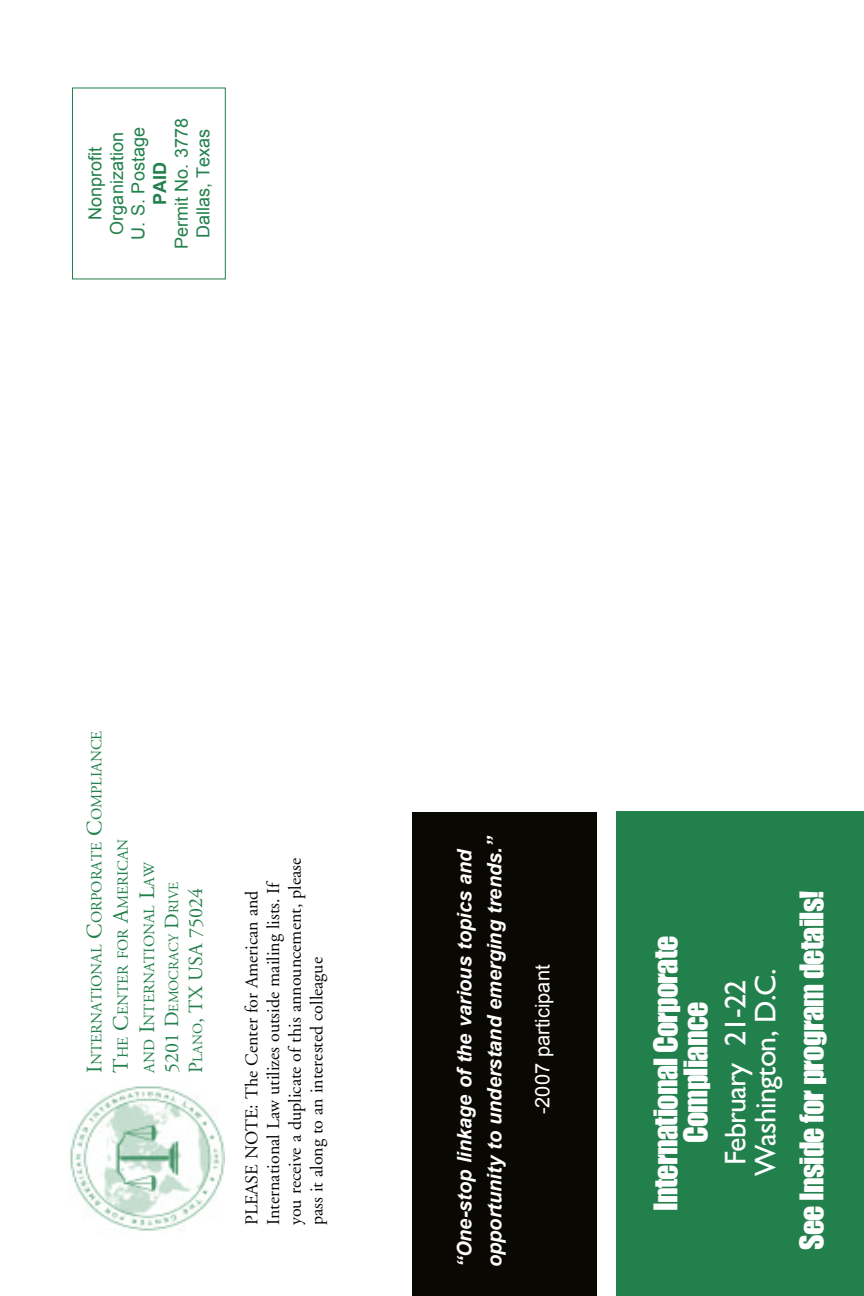
<style>
.page{position:relative;width:864px;height:1296px;background:#fff}
.page>*{position:absolute;margin:0;border:0;box-sizing:border-box;transform-origin:0 0}
.t1{font:30px/30px "Impact";letter-spacing:-.025em;color:#fff;text-align:center}
.t2{font:30px/30px "Gill Sans";letter-spacing:-.025em;color:#fff;text-align:center}
.t3{font:italic 700 20px/30px "Arial";color:#fff}
.t4{font:20px "Adobe Garamond";color:#22804c}
.t5{font:20px "Arial";color:#fff}
.t6{font:18px/21.6px "Adobe Garamond";color:#0a0803}
.t7{font:18px/21.6px "Arial";color:#22804c;text-align:center}
.t8{font:700 18px "Arial";color:#22804c}
.t9{font:15.4px/26.4px "Adobe Garamond";color:#22804c}
.t10{font:14px "Adobe Garamond";color:#22804c}
.s1{font-size:22px}
.s2{font-size:20px}
.s3{font-size:14px}
</style>
<div class="page">
<div style="left:72px;top:87px;width:154px;height:192px;border:1px solid #22804c"></div>
<img style="left:70px;top:1086px;width:154px;height:145px">
<div style="left:616px;top:811px;width:248px;height:485px;background:#22804c"></div>
<div style="left:412px;top:813px;width:184px;height:483px;background:#0a0803"></div>
<p class="t7" style="left:84px;top:240px;width:114px;rotate:-90deg">Nonprofit<br>Organization<br>U. S. Postage</p>
<p class="t8" style="left:150px;top:205px;width:45px;rotate:-90deg">PAID</p>
<p class="t7" style="left:171px;top:249px;width:133px;rotate:-90deg">Permit No. 3778<br>Dallas, Texas</p>
<p class="t9" style="left:84px;top:1073px;width:344px;rotate:-90deg"><span class="s1">I</span>nternational <span class="s1">C</span>orporate <span class="s1">C</span>ompliance<br><span class="s1">T</span>he <span class="s1">C</span>enter for <span class="s1">A</span>merican<br>and <span class="s1">I</span>nternational <span class="s1">L</span>aw</p>
<p class="t10" style="left:166px;top:1073px;width:192px;rotate:-90deg"><span class="s2">5201 D</span>emocracy <span class="s2">D</span>rive</p>
<p class="t4" style="left:185px;top:1073px;width:186px;rotate:-90deg">P<span class="s3">lano</span>, TX USA 75024</p>
<p class="t6" style="left:242px;top:1225px;width:369px;rotate:-90deg">PLEASE NOTE: The Center for American and International Law utilizes outside mailing lists. If you receive a duplicate of this announcement, please pass it along to an interested colleague</p>
<p class="t3" style="left:449px;top:1267px;width:433px;rotate:-90deg">“One-stop linkage of the various topics and opportunity to understand emerging trends.”</p>
<p class="t5" style="left:531px;top:1114px;width:151px;rotate:-90deg">-2007 participant</p>
<h1 class="t1" style="left:650px;top:1211px;width:277px;rotate:-90deg">International Corporate<br>Compliance</h1>
<h1 class="t2" style="left:720px;top:1176px;width:209px;rotate:-90deg">February 21-22<br>Washington, D.C.</h1>
<h1 class="t1" style="left:796px;top:1250px;width:361px;rotate:-90deg">See Inside for program details!</h1>
</div>
